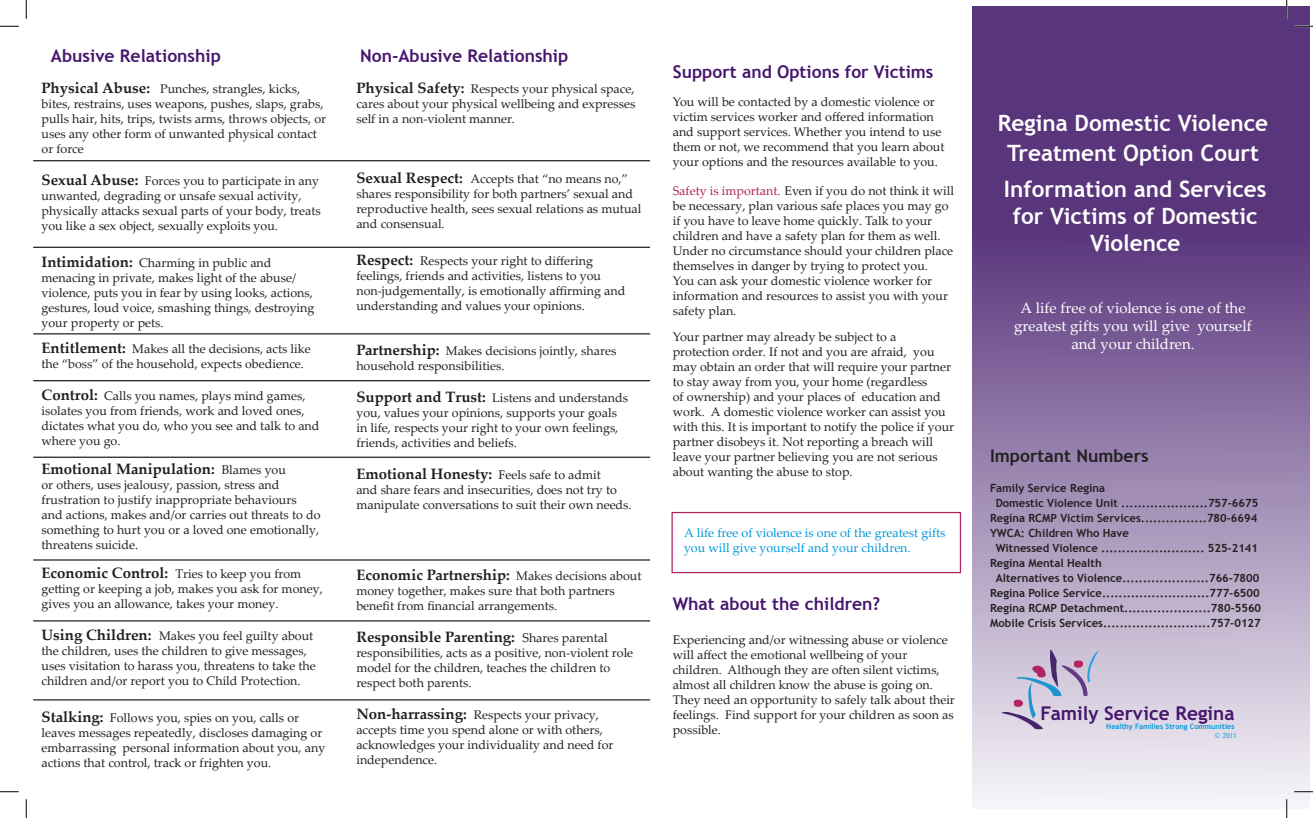
<style>
.page{position:relative;width:1313px;height:818px;background:#fff}
.page>*{position:absolute;margin:0;border:0;box-sizing:border-box;transform-origin:0 0}
.t1{font:700 22.5px/27px "Trebuchet MS";color:#fff;text-align:center}
.t2{font:700 19px "Trebuchet MS";color:#46166d}
.t3{font:700 17.5px "Trebuchet MS";color:#46166d}
.t4{font:700 17.5px "Trebuchet MS";color:#231f20}
.t5{font:700 15px "Palatino Linotype";color:#231f20}
.t6{font:15px/18px "Palatino Linotype";color:#fff;text-align:center}
.t7{font:12.5px/15px "Palatino Linotype";color:#231f20}
.t8{font:12.5px/15px "Palatino Linotype";color:#0098d9}
.t9{font:700 11.25px "Trebuchet MS";color:#231f20}
.t10{font:7.5px "Times New Roman";color:#0098d9}
.t11{font:700 7.38px "Trebuchet MS";color:#0098d9}
.s1{font-weight:700;font-size:15px}
.s2{font-weight:400;font-size:12.5px}
.s3{color:#b02160}
</style>
<div class="page">
<hr style="left:33px;top:160px;width:617px;height:1px;background:#231f20">
<hr style="left:33px;top:247px;width:617px;height:1px;background:#231f20">
<hr style="left:33px;top:333px;width:617px;height:1px;background:#231f20">
<hr style="left:33px;top:380px;width:617px;height:1px;background:#231f20">
<hr style="left:33px;top:456px;width:617px;height:2px;background:#231f20">
<hr style="left:33px;top:559px;width:617px;height:1px;background:#231f20">
<hr style="left:33px;top:620px;width:617px;height:1px;background:#231f20">
<hr style="left:33px;top:699px;width:617px;height:1px;background:#231f20">
<div style="left:671px;top:512px;width:290px;height:61px;border:1px solid #b02160"></div>
<svg style="left:972px;top:6px;width:337px;height:802px;background:#9078a7"></svg>
<svg style="left:1001px;top:649px;width:97px;height:80px;background:#c5bcd4"></svg>
<svg style="left:0;top:25px;width:19px;height:2px"></svg>
<svg style="left:1294px;top:25px;width:18px;height:2px"></svg>
<svg style="left:0;top:791px;width:19px;height:1px"></svg>
<svg style="left:1294px;top:790px;width:18px;height:2px"></svg>
<svg style="left:25px;top:0;width:2px;height:19px"></svg>
<svg style="left:25px;top:799px;width:2px;height:19px"></svg>
<svg style="left:1285px;top:0;width:2px;height:19px"></svg>
<svg style="left:1285px;top:799px;width:2px;height:19px"></svg>
<h3 class="t3" style="left:51px;top:45px;width:171px">Abusive Relationship</h3>
<h3 class="t3" style="left:360px;top:45px;width:210px">Non-Abusive Relationship</h3>
<p class="t7" style="left:41px;top:80px;width:286px"><span class="s1">Physical Abuse:</span> Punches, strangles, kicks, bites, restrains, uses weapons, pushes, slaps, grabs, pulls hair, hits, trips, twists arms, throws objects, or uses any other form of unwanted physical contact or force</p>
<p class="t7" style="left:41px;top:172px;width:281px"><span class="s1">Sexual Abuse:</span> Forces you to participate in any unwanted, degrading or unsafe sexual activity, physically attacks sexual parts of your body, treats you like a sex object, sexually exploits you.</p>
<p class="t7" style="left:41px;top:255px;width:274px"><span class="s1">Intimidation:</span> Charming in public and menacing in private, makes light of the abuse/ violence, puts you in fear by using looks, actions, gestures, loud voice, smashing things, destroying your property or pets.</p>
<p class="t7" style="left:41px;top:341px;width:271px"><span class="s1">Entitlement:</span> Makes all the decisions, acts like the “boss” of the household, expects obedience.</p>
<p class="t7" style="left:41px;top:388px;width:279px"><span class="s1">Control:</span> Calls you names, plays mind games, isolates you from friends, work and loved ones, dictates what you do, who you see and talk to and where you go.</p>
<p class="t5" style="left:41px;top:458px;width:246px">Emotional Manipulation: <span class="s2">Blames you</span></p>
<p class="t7" style="left:41px;top:477px;width:280px">or others, uses jealousy, passion, stress and frustration to justify inappropriate behaviours and actions, makes and/or carries out threats to do something to hurt you or a loved one emotionally, threatens suicide.</p>
<p class="t7" style="left:41px;top:565px;width:283px"><span class="s1">Economic Control:</span> Tries to keep you from getting or keeping a job, makes you ask for money, gives you an allowance, takes your money.</p>
<p class="t7" style="left:41px;top:627px;width:276px"><span class="s1">Using Children:</span> Makes you feel guilty about the children, uses the children to give messages, uses visitation to harass you, threatens to take the children and/or report you to Child Protection.</p>
<p class="t7" style="left:41px;top:710px;width:285px"><span class="s1">Stalking:</span> Follows you, spies on you, calls or leaves messages repeatedly, discloses damaging or embarrassing personal information about you, any actions that control, track or frighten you.</p>
<p class="t7" style="left:356px;top:80px;width:280px;text-align:justify"><span class="s1">Physical Safety:</span> Respects your physical space, cares about your physical wellbeing and expresses self in a non-violent manner.</p>
<p class="t7" style="left:356px;top:170px;width:286px"><span class="s1">Sexual Respect:</span> Accepts that “no means no,” shares responsibility for both partners’ sexual and reproductive health, sees sexual relations as mutual and consensual.</p>
<p class="t7" style="left:356px;top:253px;width:270px"><span class="s1">Respect:</span> Respects your right to differing feelings, friends and activities, listens to you non-judgementally, is emotionally affirming and understanding and values your opinions.</p>
<p class="t7" style="left:356px;top:343px;width:261px"><span class="s1">Partnership:</span> Makes decisions jointly, shares household responsibilities.</p>
<p class="t7" style="left:356px;top:390px;width:273px"><span class="s1">Support and Trust:</span> Listens and understands you, values your opinions, supports your goals in life, respects your right to your own feelings, friends, activities and beliefs.</p>
<p class="t5" style="left:356px;top:463px;width:246px">Emotional Honesty: <span class="s2">Feels safe to admit</span></p>
<p class="t7" style="left:356px;top:482px;width:277px">and share fears and insecurities, does not try to manipulate conversations to suit their own needs.</p>
<p class="t5" style="left:356px;top:564px;width:286px">Economic Partnership: <span class="s2">Makes decisions about</span></p>
<p class="t7" style="left:356px;top:583px;width:260px">money together, makes sure that both partners benefit from financial arrangements.</p>
<p class="t5" style="left:356px;top:626px;width:253px">Responsible Parenting: <span class="s2">Shares parental</span></p>
<p class="t7" style="left:356px;top:645px;width:278px">responsibilities, acts as a positive, non-violent role model for the children, teaches the children to respect both parents.</p>
<p class="t7" style="left:356px;top:707px;width:259px"><span class="s1">Non-harrassing:</span> Respects your privacy, accepts time you spend alone or with others, acknowledges your individuality and need for independence.</p>
<h3 class="t3" style="left:672px;top:61px;width:262px">Support and Options for Victims</h3>
<p class="t7" style="left:672px;top:93px;width:273px">You will be contacted by a domestic violence or victim services worker and offered information and support services. Whether you intend to use them or not, we recommend that you learn about your options and the resources available to you.</p>
<p class="t7" style="left:672px;top:183px;width:283px"><span class="s3">Safety is important.</span> Even if you do not think it will be necessary, plan various safe places you may go if you have to leave home quickly. Talk to your children and have a safety plan for them as well.<br>Under no circumstance should your children place themselves in danger by trying to protect you.<br>You can ask your domestic violence worker for information and resources to assist you with your safety plan.</p>
<p class="t7" style="left:673px;top:329px;width:283px">Your partner may already be subject to a protection order. If not and you are afraid, you may obtain an order that will require your partner to stay away from you, your home (regardless<br>of ownership) and your places of education and work. A domestic violence worker can assist you with this. It is important to notify the police if your partner disobeys it. Not reporting a breach will leave your partner believing you are not serious about wanting the abuse to stop.</p>
<p class="t8" style="left:684px;top:525px;width:263px">A life free of violence is one of the greatest gifts you will give yourself and your children.</p>
<h3 class="t3" style="left:672px;top:592px;width:209px">What about the children?</h3>
<p class="t7" style="left:672px;top:631px;width:284px">Experiencing and/or witnessing abuse or violence will affect the emotional wellbeing of your children. Although they are often silent victims, almost all children know the abuse is going on.<br>They need an opportunity to safely talk about their feelings. Find support for your children as soon as possible.</p>
<h1 class="t1" style="left:998px;top:108px;width:272px;line-height:30px">Regina Domestic Violence<br>Treatment Option Court</h1>
<h1 class="t1" style="left:1004px;top:176px;width:264px">Information and Services for Victims of Domestic<br>Violence</h1>
<p class="t6" style="left:1014px;top:298px;width:239px">A life free of violence is one of the greatest gifts you will give yourself and your children.</p>
<h3 class="t4" style="left:990px;top:444px;width:160px">Important Numbers</h3>
<p class="t9" style="left:990px;top:480px;width:117px">Family Service Regina</p>
<p class="t9" style="left:995px;top:495px;width:264px">Domestic Violence Unit .....................757-6675</p>
<p class="t9" style="left:990px;top:510px;width:269px">Regina RCMP Victim Services................780-6694</p>
<p class="t9" style="left:990px;top:525px;width:140px">YWCA: Children Who Have</p>
<p class="t9" style="left:995px;top:540px;width:264px">Witnessed Violence ......................... 525-2141</p>
<p class="t9" style="left:990px;top:555px;width:113px">Regina Mental Health</p>
<p class="t9" style="left:995px;top:570px;width:265px">Alternatives to Violence.....................766-7800</p>
<p class="t9" style="left:990px;top:585px;width:271px">Regina Police Service..........................777-6500</p>
<p class="t9" style="left:990px;top:600px;width:273px">Regina RCMP Detachment.....................780-5560</p>
<p class="t9" style="left:990px;top:615px;width:272px">Mobile Crisis Services..........................757-0127</p>
<h2 class="t2" style="left:1040px;top:701px;width:195px">Family Service Regina</h2>
<p class="t11" style="left:1106px;top:721px;width:130px">Healthy Families Strong Communities</p>
<p class="t10" style="left:1214px;top:730px;width:24px">© 2011</p>
</div>
